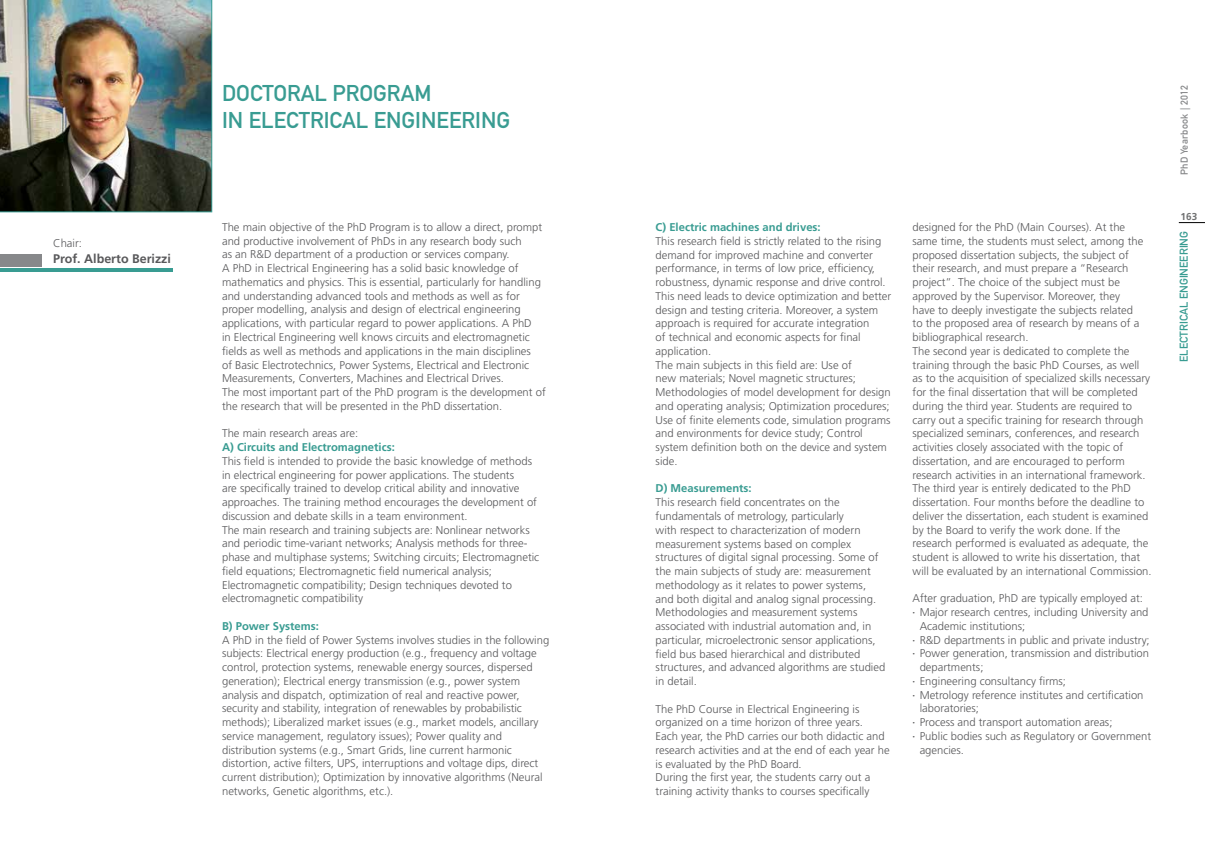
<style>
.page{position:relative;width:1205px;height:851px;background:#fff}
.page>*{position:absolute;margin:0;border:0;box-sizing:border-box;transform-origin:0 0}
.t1{font:22.5px/27px "DIN Mittelschrift Std";color:#399c92}
.t2{font:700 12.5px "Frutiger LT Std";color:#58585a}
.t3{font:300 11.25px/13.8px "Frutiger LT Std";color:#58585a}
.t4{font:700 11.25px "Frutiger LT Std";color:#399c92}
.t5{font:11.25px "DIN Mittelschrift Std";color:#399c92}
.t6{font:10px "DIN Mittelschrift Std";letter-spacing:.03em;color:#87888a}
.t7{font:700 10px "Frutiger LT Std";color:#707172}
.s1{font-family:"DIN Mittelschrift Std";font-weight:400}
</style>
<div class="page">
<svg style="left:1179px;top:222px;width:26px;height:1px"></svg>
<img style="left:0;top:0;width:212px;height:212px">
<hr style="left:0;top:268px;width:172px;height:3px;background:#399c92">
<div style="left:0;top:254px;width:41px;height:12px;background:#87888a"></div>
<p class="t3" style="left:53px;top:236px;width:30px">Chair:</p>
<p class="t2" style="left:53px;top:252px;width:119px">Prof. Alberto Berizzi</p>
<h1 class="t1" style="left:222px;top:80px;width:290px">DOCTORAL PROGRAM<br>IN ELECTRICAL ENGINEERING</h1>
<p class="t3" style="left:222px;top:220px;width:325px">The main objective of the PhD Program is to allow a direct, prompt and productive involvement of PhDs in any research body such<br>as an R&amp;D department of a production or services company.<br>A PhD in Electrical Engineering has a solid basic knowledge of mathematics and physics. This is essential, particularly for handling and understanding advanced tools and methods as well as for proper modelling, analysis and design of electrical engineering applications, with particular regard to power applications. A PhD<br>in Electrical Engineering well knows circuits and electromagnetic fields as well as methods and applications in the main disciplines<br>of Basic Electrotechnics, Power Systems, Electrical and Electronic Measurements, Converters, Machines and Electrical Drives.<br>The most important part of the PhD program is the development of the research that will be presented in the PhD dissertation.</p>
<p class="t3" style="left:222px;top:426px;width:138px">The main research areas are:</p>
<p class="t4" style="left:222px;top:440px;width:174px">A) Circuits and Electromagnetics:</p>
<p class="t3" style="left:222px;top:454px;width:319px">This field is intended to provide the basic knowledge of methods in electrical engineering for power applications. The students<br>are specifically trained to develop critical ability and innovative approaches. The training method encourages the development of discussion and debate skills in a team environment.<br>The main research and training subjects are: Nonlinear networks and periodic time-variant networks; Analysis methods for three&shy;phase and multiphase systems; Switching circuits; Electromagnetic field equations; Electromagnetic field numerical analysis; Electromagnetic compatibility; Design techniques devoted to electromagnetic compatibility</p>
<p class="t4" style="left:222px;top:619px;width:98px">B) Power Systems:</p>
<p class="t3" style="left:222px;top:633px;width:329px">A PhD in the field of Power Systems involves studies in the following subjects: Electrical energy production (e.g., frequency and voltage control, protection systems, renewable energy sources, dispersed generation); Electrical energy transmission (e.g., power system analysis and dispatch, optimization of real and reactive power, security and stability, integration of renewables by probabilistic methods); Liberalized market issues (e.g., market models, ancillary service management, regulatory issues); Power quality and distribution systems (e.g., Smart Grids, line current harmonic distortion, active filters, UPS, interruptions and voltage dips, direct current distribution); Optimization by innovative algorithms (Neural networks, Genetic algorithms, etc.).</p>
<p class="t4" style="left:656px;top:220px;width:167px">C) Electric machines and drives:</p>
<p class="t3" style="left:656px;top:234px;width:237px">This research field is strictly related to the rising demand for improved machine and converter performance, in terms of low price, efficiency, robustness, dynamic response and drive control.<br>This need leads to device optimization and better design and testing criteria. Moreover, a system approach is required for accurate integration<br>of technical and economic aspects for final application.<br>The main subjects in this field are: Use of<br>new materials; Novel magnetic structures; Methodologies of model development for design and operating analysis; Optimization procedures; Use of finite elements code, simulation programs and environments for device study; Control system definition both on the device and system side.</p>
<p class="t4" style="left:656px;top:482px;width:98px">D) Measurements:</p>
<p class="t3" style="left:656px;top:495px;width:231px">This research field concentrates on the fundamentals of metrology, particularly<br>with respect to characterization of modern measurement systems based on complex structures of digital signal processing. Some of the main subjects of study are: measurement methodology as it relates to power systems, and both digital and analog signal processing.<br>Methodologies and measurement systems associated with industrial automation and, in particular, microelectronic sensor applications, field bus based hierarchical and distributed structures, and advanced algorithms are studied in detail.</p>
<p class="t3" style="left:656px;top:701px;width:235px">The PhD Course in Electrical Engineering is organized on a time horizon of three years.<br>Each year, the PhD carries our both didactic and research activities and at the end of each year he is evaluated by the PhD Board.<br>During the first year, the students carry out a training activity thanks to courses specifically</p>
<p class="t3" style="left:912px;top:220px;width:240px">designed for the PhD (Main Courses). At the same time, the students must select, among the proposed dissertation subjects, the subject of their research, and must prepare a “Research project”. The choice of the subject must be approved by the Supervisor. Moreover, they<br>have to deeply investigate the subjects related<br>to the proposed area of research by means of a bibliographical research.<br>The second year is dedicated to complete the training through the basic PhD Courses, as well as to the acquisition of specialized skills necessary for the final dissertation that will be completed during the third year. Students are required to carry out a specific training for research through specialized seminars, conferences, and research activities closely associated with the topic of dissertation, and are encouraged to perform research activities in an international framework.<br>The third year is entirely dedicated to the PhD dissertation. Four months before the deadline to deliver the dissertation, each student is examined by the Board to verify the work done. If the research performed is evaluated as adequate, the student is allowed to write his dissertation, that will be evaluated by an international Commission.</p>
<p class="t3" style="left:912px;top:591px;width:232px">After graduation, PhD are typically employed at:</p>
<p class="t3" style="left:912px;top:605px;width:237px"><span class="s1">∙</span> Major research centres, including University and</p>
<p class="t3" style="left:919px;top:619px;width:107px">Academic institutions;</p>
<p class="t3" style="left:912px;top:633px;width:239px"><span class="s1">∙</span> R&amp;D departments in public and private industry;</p>
<p class="t3" style="left:912px;top:646px;width:238px"><span class="s1">∙</span> Power generation, transmission and distribution</p>
<p class="t3" style="left:919px;top:660px;width:65px">departments;</p>
<p class="t3" style="left:912px;top:674px;width:155px"><span class="s1">∙</span> Engineering consultancy firms;</p>
<p class="t3" style="left:912px;top:688px;width:232px"><span class="s1">∙</span> Metrology reference institutes and certification</p>
<p class="t3" style="left:919px;top:701px;width:61px">laboratories;</p>
<p class="t3" style="left:912px;top:715px;width:201px"><span class="s1">∙</span> Process and transport automation areas;</p>
<p class="t3" style="left:912px;top:729px;width:240px"><span class="s1">∙</span> Public bodies such as Regulatory or Government</p>
<p class="t3" style="left:919px;top:743px;width:46px">agencies.</p>
<p class="t6" style="left:1178px;top:175px;width:92px;rotate:-90deg">PhD Yearbook | 2012</p>
<p class="t7" style="left:1180px;top:210px;width:18px">163</p>
<p class="t5" style="left:1177px;top:362px;width:132px;rotate:-90deg">ELECTRICAL ENGINEERING</p>
</div>
